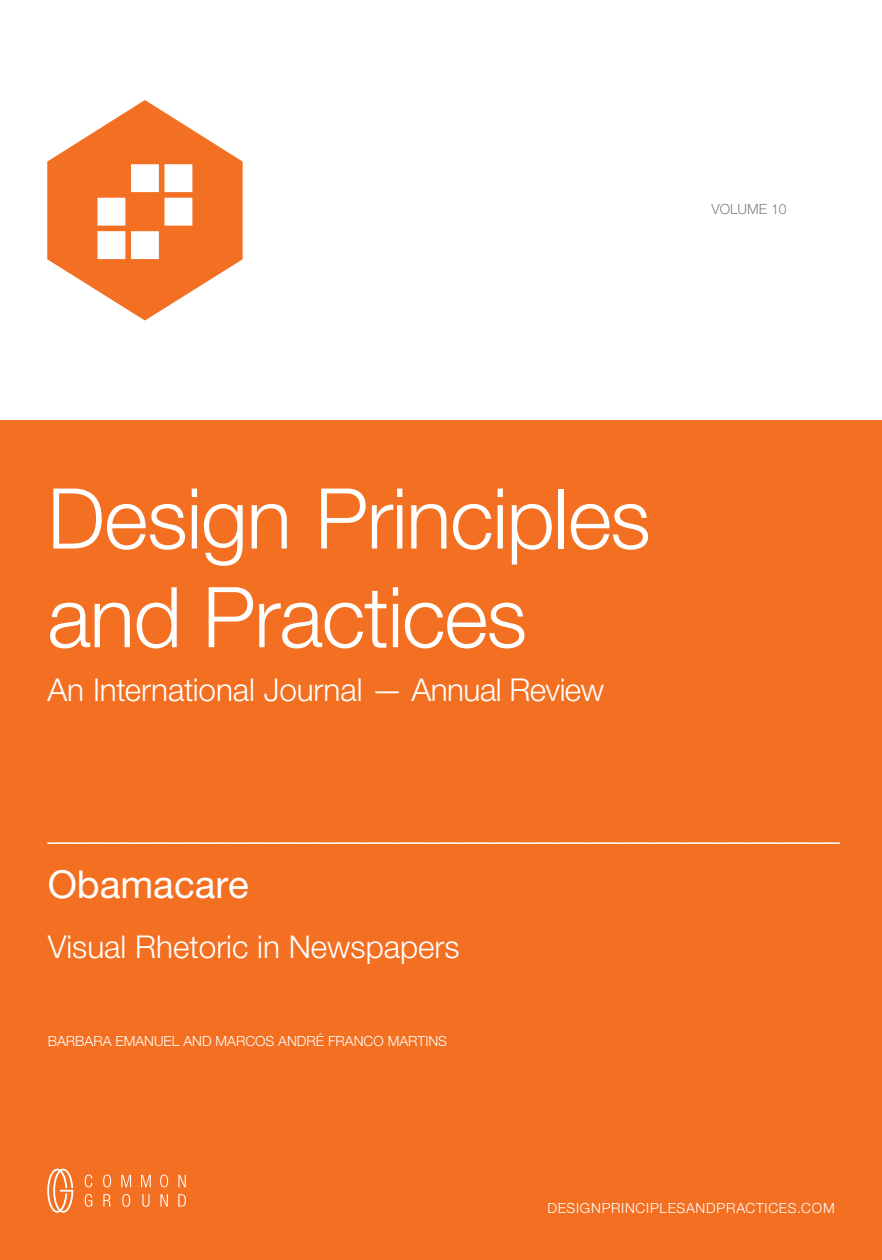
<style>
.page{position:relative;width:882px;height:1260px;background:#fff}
.page>*{position:absolute;margin:0;border:0;box-sizing:border-box;transform-origin:0 0}
.t1{font:300 84px/98.7px "Helvetica Neue LT Std";letter-spacing:-.015em;color:#fff}
.t2{font:38.5px "Helvetica Neue LT Std";color:#fff}
.t3{font:300 31.5px "Helvetica Neue LT Std";color:#fff}
.t4{font:19.25px "Arial";color:#fff}
.t5{font:300 14px "Helvetica Neue LT Std";color:#fff}
.t6{font:300 14px "Helvetica Neue LT Std";letter-spacing:.05em;color:#fff}
.t7{font:300 14px "Helvetica Neue LT Std";color:rgb(0 0 0/.5)}
</style>
<div class="page">
<div style="left:0;top:421px;width:882px;height:839px;background:#f36f21"></div>
<svg style="left:47px;top:1169px;width:26px;height:44px"></svg>
<svg style="left:85px;top:1175px;width:7px;height:12px"></svg>
<svg style="left:85px;top:1194px;width:7px;height:13px"></svg>
<svg style="left:103px;top:1175px;width:8px;height:12px"></svg>
<svg style="left:103px;top:1194px;width:8px;height:13px"></svg>
<svg style="left:121px;top:1175px;width:10px;height:12px"></svg>
<svg style="left:122px;top:1194px;width:8px;height:13px"></svg>
<svg style="left:141px;top:1175px;width:10px;height:12px"></svg>
<svg style="left:142px;top:1194px;width:7px;height:13px"></svg>
<svg style="left:160px;top:1175px;width:8px;height:12px"></svg>
<svg style="left:160px;top:1194px;width:8px;height:13px"></svg>
<svg style="left:178px;top:1175px;width:8px;height:12px"></svg>
<svg style="left:178px;top:1194px;width:8px;height:13px"></svg>
<svg style="left:47px;top:100px;width:196px;height:221px"></svg>
<p class="t7" style="left:711px;top:201px;width:77px">VOLUME 10</p>
<h1 class="t1" style="left:47px;top:468px;width:605px">Design Principles and Practices</h1>
<h3 class="t3" style="left:47px;top:671px;width:558px">An International Journal — Annual Review</h3>
<p class="t4" style="left:48px;top:826px;width:794px">__________________________________________________________________________</p>
<h2 class="t2" style="left:48px;top:862px;width:203px">Obamacare</h2>
<h3 class="t3" style="left:48px;top:928px;width:413px">Visual Rhetoric in Newspapers</h3>
<p class="t5" style="left:48px;top:1033px;width:401px">BARBARA EMANUEL AND MARCOS ANDRÉ FRANCO MARTINS</p>
<p class="t6" style="left:547px;top:1199px;width:289px">DESIGNPRINCIPLESANDPRACTICES.COM</p>
</div>
